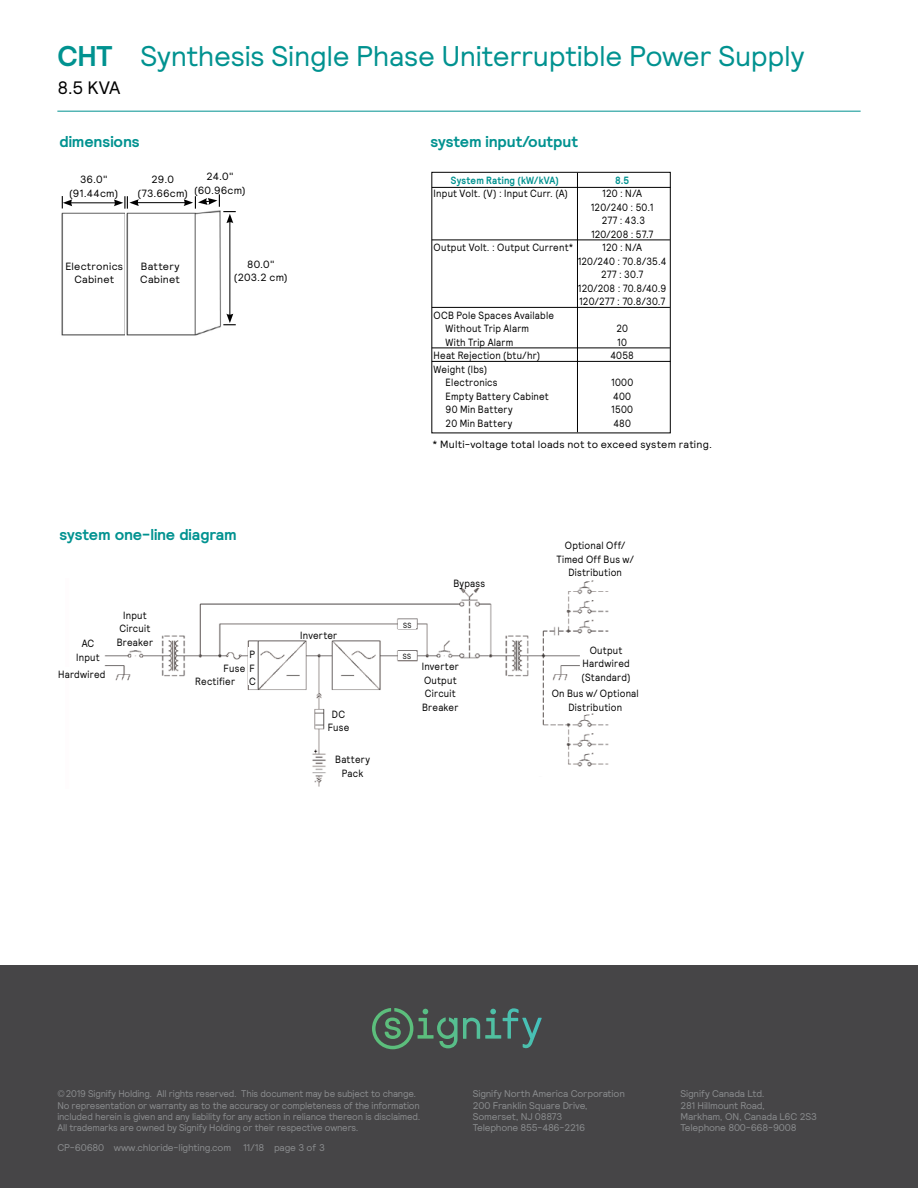
<style>
.page{position:relative;width:918px;height:1188px;background:#fff}
.page>*{position:absolute;margin:0;border:0;box-sizing:border-box;transform-origin:0 0}
.t1{font:28.5px "Relative";letter-spacing:-.01em;color:#009290}
.t2{font:18px "Relative";color:#000}
.t3{font:700 15.75px "Relative";letter-spacing:-.005em;color:#009290}
.t4{font:10.5px/13.5px "Relative";letter-spacing:.025em;color:#000;text-align:center;scale:.9 1}
.t5{font:10.5px/13.5px "Relative";letter-spacing:.025em;color:#000;text-align:center}
.t6{font:10.5px/13.5px "Relative";color:#000;text-align:center;scale:.9 1}
.t7{font:700 10.5px "Relative";letter-spacing:.02em;color:#009290;scale:.9 1}
.t8{font:9.75px/11.2px "Relative";letter-spacing:-.02em;color:#8a8c8e;scale:.96 1}
.t9{font:9.75px/11.2px "Relative";letter-spacing:-.02em;color:#8a8c8e}
.t10{font:7.5px "Relative";color:#000;scale:.9 1}
.s1{font-weight:700}
</style>
<div class="page">
<div style="left:431px;top:172px;width:240px;height:261px;border:1px solid #000"></div>
<hr style="left:577px;top:173px;width:1px;height:259px;background:#000">
<hr style="left:432px;top:187px;width:239px;height:1px;background:#000">
<hr style="left:432px;top:240px;width:238px;height:1px;background:#000">
<hr style="left:432px;top:307px;width:238px;height:1px;background:#000">
<hr style="left:432px;top:348px;width:238px;height:1px;background:#000">
<hr style="left:432px;top:361px;width:239px;height:1px;background:#000">
<img style="left:104px;top:580px;width:505px;height:207px">
<div style="left:546px;top:687px;width:99px;height:26px;background:#fff"></div>
<div style="left:325px;top:707px;width:27px;height:26px;background:#fff"></div>
<div style="left:328px;top:753px;width:50px;height:35px;background:#fff"></div>
<div style="left:115px;top:608px;width:40px;height:41px;background:#fff"></div>
<div style="left:289px;top:628px;width:60px;height:11px;background:#fff"></div>
<div style="left:222px;top:661px;width:25px;height:11px;background:#fff"></div>
<div style="left:399px;top:620px;width:17px;height:8px;background:#fff"></div>
<div style="left:399px;top:652px;width:17px;height:8px;background:#fff"></div>
<div style="left:449px;top:576px;width:41px;height:11px;background:#fff"></div>
<div style="left:580px;top:643px;width:52px;height:39px;background:#fff"></div>
<div style="left:249px;top:648px;width:7px;height:37px;background:#fff"></div>
<div style="left:56px;top:667px;width:52px;height:11px;background:#fff"></div>
<div style="left:412px;top:669px;width:18px;height:11px;background:#fff"></div>
<div style="left:528px;top:777px;width:18px;height:11px;background:#fff"></div>
<div style="left:206px;top:666px;width:17px;height:6px;background:#fff"></div>
<div style="left:194px;top:675px;width:43px;height:12px;background:#fff"></div>
<div style="left:419px;top:659px;width:43px;height:52px;background:#fff"></div>
<img style="left:126px;top:212px;width:95px;height:124px">
<hr style="left:229px;top:221px;width:1px;height:95px;background:#000">
<svg style="left:223px;top:314px;width:13px;height:11px"></svg>
<hr style="left:136px;top:202px;width:50px;height:1px;background:#000">
<svg style="left:184px;top:194px;width:52px;height:29px"></svg>
<img style="left:61px;top:212px;width:64px;height:124px">
<hr style="left:70px;top:202px;width:46px;height:1px;background:#000">
<svg style="left:114px;top:196px;width:25px;height:13px"></svg>
<svg style="left:62px;top:196px;width:10px;height:12px"></svg>
<div style="left:0;top:965px;width:918px;height:223px;background:#464547"></div>
<svg style="left:372px;top:1008px;width:167px;height:41px"></svg>
<hr style="left:57px;top:111px;width:804px;height:1px;background:#009290">
<h1 class="t1" style="left:57px;top:37px;width:749px"><span class="s1">CHT</span> Synthesis Single Phase Uniterruptible Power Supply</h1>
<h2 class="t2" style="left:57px;top:76px;width:65px">8.5 KVA</h2>
<h3 class="t3" style="left:59px;top:131px;width:82px">dimensions</h3>
<h3 class="t3" style="left:430px;top:131px;width:149px">system input/output</h3>
<p class="t7" style="left:451px;top:173px;width:122px">System Rating (kW/kVA)</p>
<p class="t4" style="left:434px;top:186px;width:151px">Input Volt. (V) : Input Curr. (A)</p>
<p class="t5" style="left:194px;top:169px;width:53px">24.0" (60.96cm)</p>
<p class="t5" style="left:138px;top:172px;width:52px">29.0 (73.66cm)</p>
<p class="t7" style="left:615px;top:173px;width:17px">8.5</p>
<p class="t5" style="left:69px;top:172px;width:51px">36.0" (91.44cm)</p>
<p class="t6" style="left:578px;top:187px;width:100px">120 : N/A<br>120/240 : 50.1<br>277 : 43.3<br>120/208 : 57.7<br>120 : N/A<br>120/240 : 70.8/35.4<br>277 : 30.7<br>120/208 : 70.8/40.9<br>120/277 : 70.8/30.7</p>
<p class="t4" style="left:610px;top:322px;width:28px">20<br>10<br>4058</p>
<p class="t4" style="left:611px;top:376px;width:26px;text-align:left">1000<br>400<br>1500<br>480</p>
<p class="t4" style="left:434px;top:240px;width:157px">Output Volt. : Output Current*</p>
<p class="t5" style="left:234px;top:257px;width:55px">80.0" (203.2 cm)</p>
<p class="t5" style="left:65px;top:259px;width:59px">Electronics<br>Cabinet</p>
<p class="t5" style="left:140px;top:259px;width:41px;text-align:left">Battery<br>Cabinet</p>
<p class="t4" style="left:434px;top:308px;width:135px">OCB Pole Spaces Available</p>
<p class="t4" style="left:446px;top:321px;width:94px">Without Trip Alarm</p>
<p class="t4" style="left:446px;top:335px;width:77px">With Trip Alarm</p>
<p class="t4" style="left:434px;top:348px;width:120px">Heat Rejection (btu/hr)</p>
<p class="t4" style="left:434px;top:362px;width:61px">Weight (lbs)</p>
<p class="t4" style="left:446px;top:375px;width:59px">Electronics</p>
<p class="t4" style="left:446px;top:389px;width:116px">Empty Battery Cabinet</p>
<p class="t4" style="left:446px;top:402px;width:76px">90 Min Battery</p>
<p class="t4" style="left:446px;top:416px;width:76px">20 Min Battery</p>
<p class="t5" style="left:433px;top:437px;width:281px">* Multi-voltage total loads not to exceed system rating.</p>
<h3 class="t3" style="left:59px;top:524px;width:179px">system one-line diagram</h3>
<p class="t4" style="left:76px;top:637px;width:28px">AC<br>Input</p>
<p class="t4" style="left:58px;top:667px;width:54px">Hardwired</p>
<p class="t4" style="left:117px;top:608px;width:42px">Input<br>Circuit<br>Breaker</p>
<p class="t4" style="left:250px;top:647px;width:8px">P</p>
<p class="t4" style="left:249px;top:674px;width:9px">C</p>
<p class="t4" style="left:224px;top:661px;width:37px">Fuse F</p>
<p class="t4" style="left:195px;top:675px;width:46px">Rectifier</p>
<p class="t4" style="left:300px;top:628px;width:43px">Inverter</p>
<p class="t4" style="left:328px;top:707px;width:26px">DC<br>Fuse</p>
<p class="t4" style="left:335px;top:753px;width:40px">Battery<br>Pack</p>
<p class="t4" style="left:453px;top:576px;width:37px">Bypass</p>
<p class="t10" style="left:403px;top:620px;width:11px">SS</p>
<p class="t10" style="left:403px;top:652px;width:11px">SS</p>
<p class="t4" style="left:422px;top:659px;width:43px;text-align:left">Inverter<br>Output<br>Circuit<br>Breaker</p>
<p class="t4" style="left:556px;top:538px;width:88px">Optional Off/<br>Timed Off Bus w/<br>Distribution</p>
<p class="t4" style="left:582px;top:643px;width:56px">Output<br>Hardwired (Standard)</p>
<p class="t4" style="left:552px;top:686px;width:98px">On Bus w/ Optional<br>Distribution</p>
<p class="t8" style="left:57px;top:1088px;width:380px">©2019 Signify Holding. All rights reserved. This document may be subject to change.<br>No representation or warranty as to the accuracy or completeness of the information included herein is given and any liability for any action in reliance thereon is disclaimed.<br>All trademarks are owned by Signify Holding or their respective owners.</p>
<p class="t9" style="left:57px;top:1142px;width:269px">CP-60680 www.chloride-lighting.com 11/18 page 3 of 3</p>
<p class="t9" style="left:114px;top:1142px;width:83px">11/18 page 3 of 3</p>
<p class="t9" style="left:473px;top:1088px;width:154px">Signify North America Corporation<br>200 Franklin Square Drive,<br>Somerset, NJ 08873<br>Telephone 855-486-2216</p>
<p class="t9" style="left:681px;top:1088px;width:138px">Signify Canada Ltd.<br>281 Hillmount Road,<br>Markham, ON, Canada L6C 2S3<br>Telephone 800-668-9008</p>
</div>
